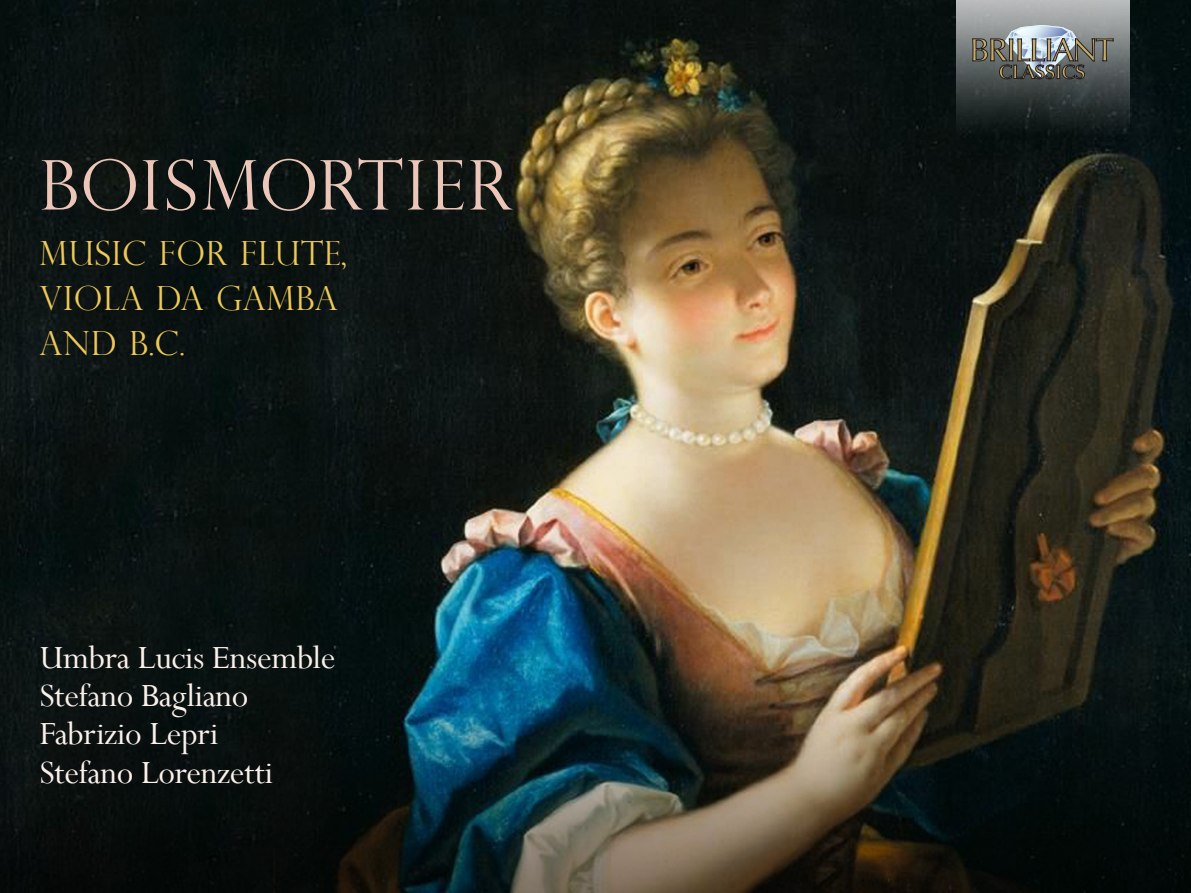
<style>
.page{position:relative;width:1191px;height:893px;background:#fff}
.page>*{position:absolute;margin:0;border:0;box-sizing:border-box;transform-origin:0 0}
.BC_1st_para_text{font:300 68.55px "Perpetua Titling";letter-spacing:.025em;color:#ecc6b9}
.BC_1st_para_text-2{font:36.15px "Perpetua";letter-spacing:-.01em;color:#faf1eb}
.BC_1st_para_text-3{font:300 33.3px/45.2px "Perpetua Titling";letter-spacing:.02em;color:#eec959}
</style>
<div class="page">
<img style="left:0;top:0;width:1191px;height:893px">
<img style="left:956px;top:0;width:173px;height:138px">
<svg style="left:972px;top:25px;width:141px;height:54px;background:#808481"></svg>
<div style="left:37px;top:640px;width:305px;height:151px;background:#0a1010"></div>
<p class="BC_1st_para_text" style="left:39px;top:144px;width:475px">BOISMORTIER</p>
<p class="BC_1st_para_text-3" style="left:39px;top:230px;width:308px">MUSIC FOR FLUTE,</p>
<p class="BC_1st_para_text-3" style="left:39px;top:275px;width:300px">VIOLA DA GAMBA<br>AND B.C.</p>
<p class="BC_1st_para_text-2" style="left:39px;top:634px;width:298px">Umbra Lucis Ensemble</p>
<p class="BC_1st_para_text-2" style="left:39px;top:673px;width:210px">Stefano Bagliano</p>
<p class="BC_1st_para_text-2" style="left:39px;top:711px;width:181px">Fabrizio Lepri</p>
<p class="BC_1st_para_text-2" style="left:39px;top:750px;width:235px">Stefano Lorenzetti</p>
</div>
